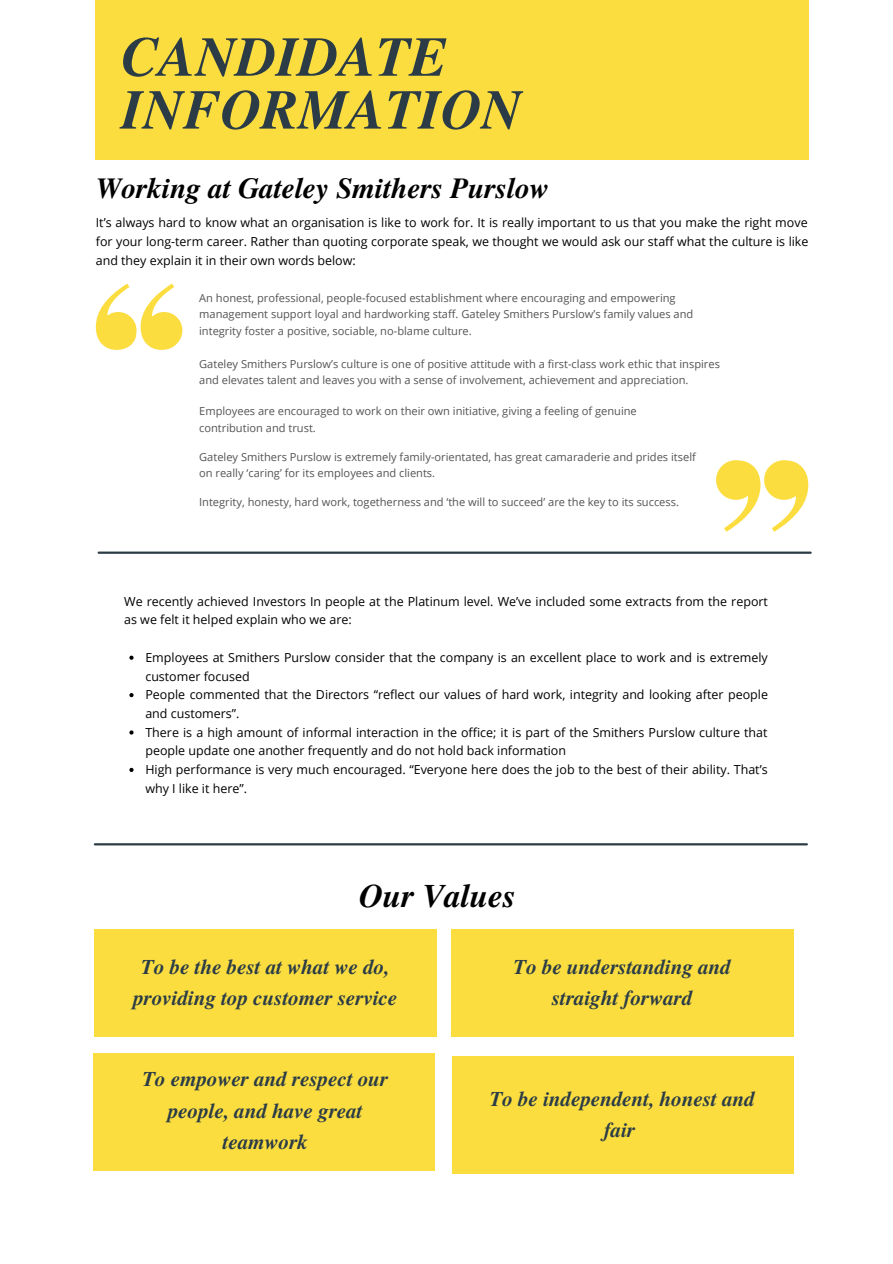
<style>
.page{position:relative;width:893px;height:1264px;background:#fff}
.page>*{position:absolute;margin:0;border:0;box-sizing:border-box;transform-origin:0 0}
.t1{font:italic 700 55.8px/52.8px "Te X Gyre Termes";color:#2b3c46}
.t2{font:italic 700 33px "Te X Gyre Termes";color:#000}
.t3{font:italic 700 29.1px "Te X Gyre Termes";color:#000}
.t4{font:italic 700 21px/31.5px "Te X Gyre Termes";color:#2b3c46;text-align:center}
.t5{font:12.45px/18.8px "Open Sans";color:#000}
.t6{font:11.1px/16.6px "Open Sans";color:#545454}
</style>
<div class="page">
<div style="left:95px;top:0;width:713px;height:160px;background:#fbdd40"></div>
<hr style="left:99px;top:551px;width:711px;height:3px;background:#2b3c46">
<hr style="left:95px;top:843px;width:711px;height:2px;background:#2b3c46">
<div style="left:94px;top:928px;width:342px;height:108px;background:#fbdd40"></div>
<div style="left:451px;top:928px;width:342px;height:108px;background:#fbdd40"></div>
<div style="left:94px;top:1053px;width:340px;height:117px;background:#fbdd40"></div>
<div style="left:452px;top:1055px;width:341px;height:118px;background:#fbdd40"></div>
<svg style="left:96px;top:283px;width:86px;height:67px"></svg>
<svg style="left:716px;top:460px;width:92px;height:72px"></svg>
<svg style="left:129px;top:655px;width:4px;height:4px"></svg>
<svg style="left:129px;top:693px;width:4px;height:4px"></svg>
<svg style="left:129px;top:730px;width:4px;height:4px"></svg>
<svg style="left:129px;top:767px;width:4px;height:5px"></svg>
<h1 class="t1" style="left:121px;top:28px;width:402px">CANDIDATE<br>INFORMATION</h1>
<h3 class="t3" style="left:96px;top:167px;width:455px">Working at Gateley Smithers Purslow</h3>
<p class="t5" style="left:96px;top:213px;width:714px;text-align:justify">It’s always hard to know what an organisation is like to work for. It is really important to us that you make the right move for your long-term career. Rather than quoting corporate speak, we thought we would ask our staff what the culture is like and they explain it in their own words below:</p>
<p class="t6" style="left:199px;top:289px;width:495px">An honest, professional, people-focused establishment where encouraging and empowering management support loyal and hardworking staff. Gateley Smithers Purslow’s family values and integrity foster a positive, sociable, no-blame culture.</p>
<p class="t6" style="left:199px;top:355px;width:522px">Gateley Smithers Purslow’s culture is one of positive attitude with a first-class work ethic that inspires and elevates talent and leaves you with a sense of involvement, achievement and appreciation.</p>
<p class="t6" style="left:199px;top:402px;width:439px">Employees are encouraged to work on their own initiative, giving a feeling of genuine contribution and trust.</p>
<p class="t6" style="left:199px;top:448px;width:498px">Gateley Smithers Purslow is extremely family-orientated, has great camaraderie and prides itself on really ‘caring’ for its employees and clients.</p>
<p class="t6" style="left:199px;top:493px;width:481px">Integrity, honesty, hard work, togetherness and ‘the will to succeed’ are the key to its success.</p>
<p class="t5" style="left:124px;top:591px;width:645px">We recently achieved Investors In people at the Platinum level. We’ve included some extracts from the report as we felt it helped explain who we are:</p>
<p class="t5" style="left:145px;top:647px;width:624px">Employees at Smithers Purslow consider that the company is an excellent place to work and is extremely customer focused<br>People commented that the Directors “reflect our values of hard work, integrity and looking after people and customers”.<br>There is a high amount of informal interaction in the office; it is part of the Smithers Purslow culture that people update one another frequently and do not hold back information<br>High performance is very much encouraged. “Everyone here does the job to the best of their ability. That’s why I like it here”.</p>
<h2 class="t2" style="left:359px;top:871px;width:158px">Our Values</h2>
<h3 class="t4" style="left:133px;top:950px;width:265px">To be the best at what we do, providing top customer service</h3>
<h3 class="t4" style="left:513px;top:950px;width:219px">To be understanding and straight forward</h3>
<h3 class="t4" style="left:142px;top:1062px;width:247px">To empower and respect our people, and have great teamwork</h3>
<h3 class="t4" style="left:489px;top:1081px;width:267px">To be independent, honest and fair</h3>
</div>
